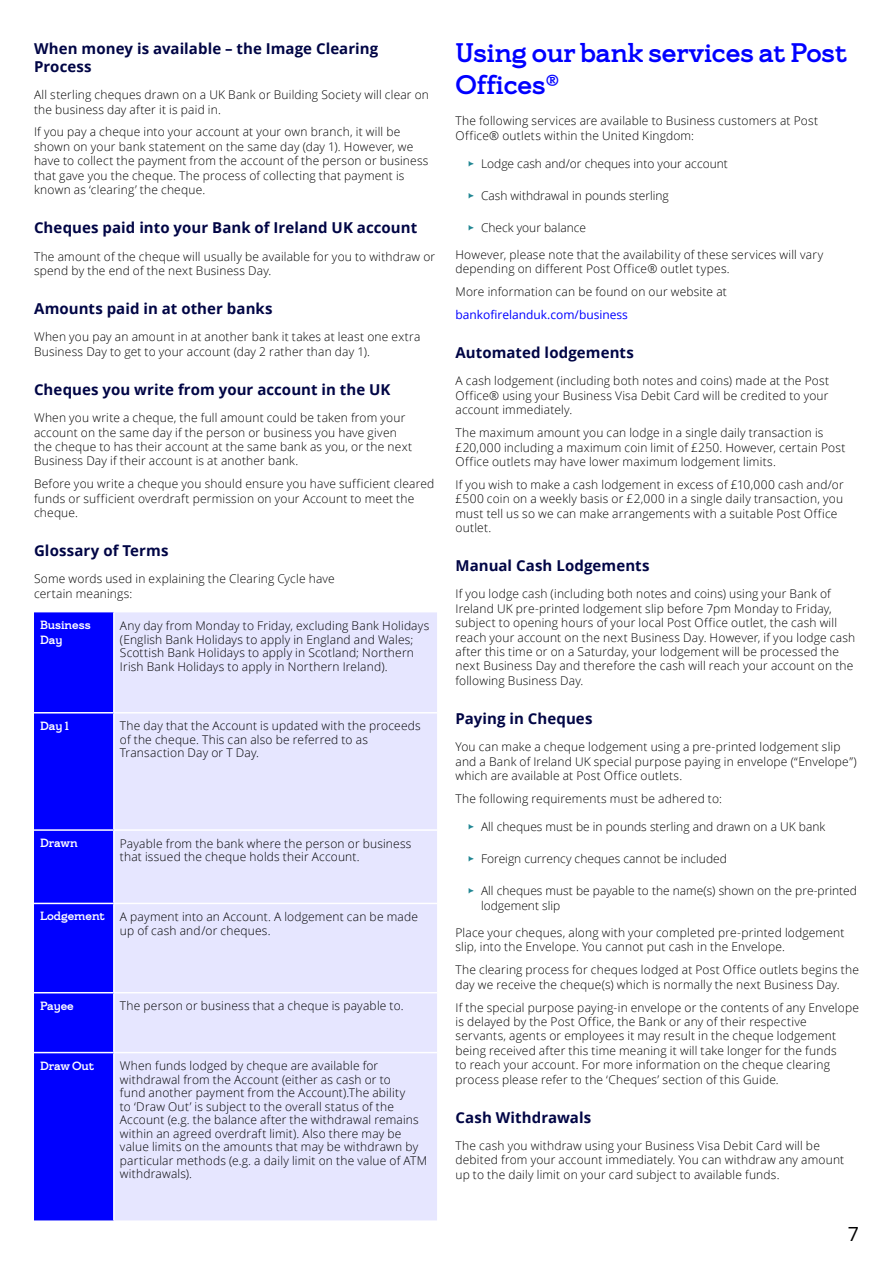
<style>
.page{position:relative;width:893px;height:1263px;background:#fff}
.page>*{position:absolute;margin:0;border:0;box-sizing:border-box;transform-origin:0 0}
.t1{font:700 27px/32.4px "Bankof Ireland Serif";color:#00f}
.t2{font:19.5px "Open Sans";color:#000}
.t3{font:700 15px/18px "Open Sans";letter-spacing:.005em;color:#000545}
.t4{font:300 12px/14.4px "Open Sans";letter-spacing:.015em;color:#000}
.t5{font:700 12px/14.4px "Bankof Ireland Serif";color:#fff}
.t6{font:12px "Open Sans";color:#00f}
.s1{color:#218693}
</style>
<div class="page">
<div style="left:34px;top:612px;width:79px;height:608px;background:#00f"></div>
<div style="left:115px;top:612px;width:322px;height:608px;background:#e6e6ff"></div>
<hr style="left:34px;top:712px;width:80px;height:1px;background:#fff">
<hr style="left:114px;top:712px;width:323px;height:1px;background:#fff">
<hr style="left:34px;top:829px;width:80px;height:2px;background:#fff">
<hr style="left:114px;top:829px;width:323px;height:2px;background:#fff">
<hr style="left:34px;top:903px;width:80px;height:1px;background:#fff">
<hr style="left:114px;top:903px;width:323px;height:1px;background:#fff">
<hr style="left:34px;top:992px;width:80px;height:1px;background:#fff">
<hr style="left:114px;top:992px;width:323px;height:1px;background:#fff">
<hr style="left:34px;top:1052px;width:80px;height:1px;background:#fff">
<hr style="left:114px;top:1052px;width:323px;height:1px;background:#fff">
<p class="t3" style="left:34px;top:39px;width:346px">When money is available – the Image Clearing<br>Process</p>
<p class="t4" style="left:34px;top:87px;width:397px">All sterling cheques drawn on a UK Bank or Building Society will clear on the business day after it is paid in.</p>
<p class="t4" style="left:34px;top:125px;width:396px">If you pay a cheque into your account at your own branch, it will be shown on your bank statement on the same day (day 1). However, we have to collect the payment from the account of the person or business that gave you the cheque. The process of collecting that payment is known as ‘clearing’ the cheque.</p>
<p class="t3" style="left:34px;top:218px;width:385px">Cheques paid into your Bank of Ireland UK account</p>
<p class="t4" style="left:34px;top:249px;width:403px">The amount of the cheque will usually be available for you to withdraw or spend by the end of the next Business Day.</p>
<p class="t3" style="left:34px;top:299px;width:240px">Amounts paid in at other banks</p>
<p class="t4" style="left:34px;top:329px;width:388px">When you pay an amount in at another bank it takes at least one extra<br>Business Day to get to your account (day 2 rather than day 1).</p>
<p class="t3" style="left:34px;top:380px;width:358px">Cheques you write from your account in the UK</p>
<p class="t4" style="left:34px;top:410px;width:380px">When you write a cheque, the full amount could be taken from your account on the same day if the person or business you have given the cheque to has their account at the same bank as you, or the next Business Day if their account is at another bank.</p>
<p class="t4" style="left:34px;top:476px;width:402px">Before you write a cheque you should ensure you have sufficient cleared funds or sufficient overdraft permission on your Account to meet the cheque.</p>
<p class="t3" style="left:34px;top:541px;width:136px">Glossary of Terms</p>
<p class="t4" style="left:34px;top:572px;width:302px">Some words used in explaining the Clearing Cycle have certain meanings:</p>
<p class="t5" style="left:40px;top:618px;width:52px">Business<br>Day</p>
<p class="t4" style="left:120px;top:619px;width:311px;line-height:13.5px">Any day from Monday to Friday, excluding Bank Holidays (English Bank Holidays to apply in England and Wales; Scottish Bank Holidays to apply in Scotland; Northern Irish Bank Holidays to apply in Northern Ireland).</p>
<p class="t5" style="left:40px;top:718px;width:30px">Day 1</p>
<p class="t4" style="left:120px;top:719px;width:302px;line-height:13.5px">The day that the Account is updated with the proceeds of the cheque. This can also be referred to as<br>Transaction Day or T Day.</p>
<p class="t5" style="left:40px;top:836px;width:39px">Drawn</p>
<p class="t4" style="left:120px;top:836px;width:293px;line-height:13.5px">Payable from the bank where the person or business that issued the cheque holds their Account.</p>
<p class="t5" style="left:40px;top:909px;width:66px">Lodgement</p>
<p class="t4" style="left:120px;top:910px;width:300px;line-height:13.5px">A payment into an Account. A lodgement can be made up of cash and/or cheques.</p>
<p class="t5" style="left:40px;top:998px;width:35px">Payee</p>
<p class="t4" style="left:120px;top:998px;width:285px">The person or business that a cheque is payable to.</p>
<p class="t5" style="left:40px;top:1058px;width:56px">Draw Out</p>
<p class="t4" style="left:120px;top:1059px;width:309px;line-height:13.5px">When funds lodged by cheque are available for withdrawal from the Account (either as cash or to<br>fund another payment from the Account).The ability<br>to ‘Draw Out’ is subject to the overall status of the Account (e.g. the balance after the withdrawal remains within an agreed overdraft limit). Also there may be value limits on the amounts that may be withdrawn by particular methods (e.g. a daily limit on the value of ATM withdrawals).</p>
<h1 class="t1" style="left:455px;top:36px;width:393px">Using our bank services at Post<br>Offices®</h1>
<p class="t4" style="left:455px;top:114px;width:364px">The following services are available to Business customers at Post<br>Office® outlets within the United Kingdom:</p>
<p class="t4" style="left:468px;top:156px;width:261px"><span class="s1">•</span> Lodge cash and/or cheques into your account</p>
<p class="t4" style="left:468px;top:188px;width:202px"><span class="s1">•</span> Cash withdrawal in pounds sterling</p>
<p class="t4" style="left:468px;top:220px;width:119px"><span class="s1">•</span> Check your balance</p>
<p class="t4" style="left:455px;top:247px;width:369px">However, please note that the availability of these services will vary depending on different Post Office® outlet types.</p>
<p class="t4" style="left:455px;top:284px;width:273px">More information can be found on our website at</p>
<p class="t6" style="left:455px;top:306px;width:174px">bankofirelanduk.com/business</p>
<p class="t3" style="left:455px;top:343px;width:180px">Automated lodgements</p>
<p class="t4" style="left:455px;top:373px;width:375px;text-align:justify">A cash lodgement (including both notes and coins) made at the Post Office® using your Business Visa Debit Card will be credited to your account immediately.</p>
<p class="t4" style="left:455px;top:425px;width:392px">The maximum amount you can lodge in a single daily transaction is £20,000 including a maximum coin limit of £250. However, certain Post<br>Office outlets may have lower maximum lodgement limits.</p>
<p class="t4" style="left:455px;top:477px;width:390px">If you wish to make a cash lodgement in excess of £10,000 cash and/or £500 coin on a weekly basis or £2,000 in a single daily transaction, you must tell us so we can make arrangements with a suitable Post Office outlet.</p>
<p class="t3" style="left:455px;top:556px;width:195px">Manual Cash Lodgements</p>
<p class="t4" style="left:455px;top:586px;width:401px">If you lodge cash (including both notes and coins) using your Bank of Ireland UK pre-printed lodgement slip before 7pm Monday to Friday, subject to opening hours of your local Post Office outlet, the cash will reach your account on the next Business Day. However, if you lodge cash after this time or on a Saturday, your lodgement will be processed the next Business Day and therefore the cash will reach your account on the following Business Day.</p>
<p class="t3" style="left:455px;top:709px;width:139px">Paying in Cheques</p>
<p class="t4" style="left:455px;top:739px;width:403px">You can make a cheque lodgement using a pre-printed lodgement slip and a Bank of Ireland UK special purpose paying in envelope (“Envelope”) which are available at Post Office outlets.</p>
<p class="t4" style="left:455px;top:791px;width:268px">The following requirements must be adhered to:</p>
<p class="t4" style="left:468px;top:819px;width:359px"><span class="s1">•</span> All cheques must be in pounds sterling and drawn on a UK bank</p>
<p class="t4" style="left:468px;top:851px;width:260px"><span class="s1">•</span> Foreign currency cheques cannot be included</p>
<p class="t4" style="left:481px;top:882px;width:377px;line-height:15px;text-indent:-13px"><span class="s1">•</span> All cheques must be payable to the name(s) shown on the pre-printed lodgement slip</p>
<p class="t4" style="left:455px;top:925px;width:390px">Place your cheques, along with your completed pre-printed lodgement slip, into the Envelope. You cannot put cash in the Envelope.</p>
<p class="t4" style="left:455px;top:962px;width:405px">The clearing process for cheques lodged at Post Office outlets begins the day we receive the cheque(s) which is normally the next Business Day.</p>
<p class="t4" style="left:455px;top:1000px;width:405px">If the special purpose paying-in envelope or the contents of any Envelope is delayed by the Post Office, the Bank or any of their respective servants, agents or employees it may result in the cheque lodgement being received after this time meaning it will take longer for the funds<br>to reach your account. For more information on the cheque clearing process please refer to the ‘Cheques’ section of this Guide.</p>
<p class="t3" style="left:455px;top:1108px;width:137px">Cash Withdrawals</p>
<p class="t4" style="left:455px;top:1138px;width:390px">The cash you withdraw using your Business Visa Debit Card will be debited from your account immediately. You can withdraw any amount up to the daily limit on your card subject to available funds.</p>
<h2 class="t2" style="left:848px;top:1221px;width:13px">7</h2>
</div>
